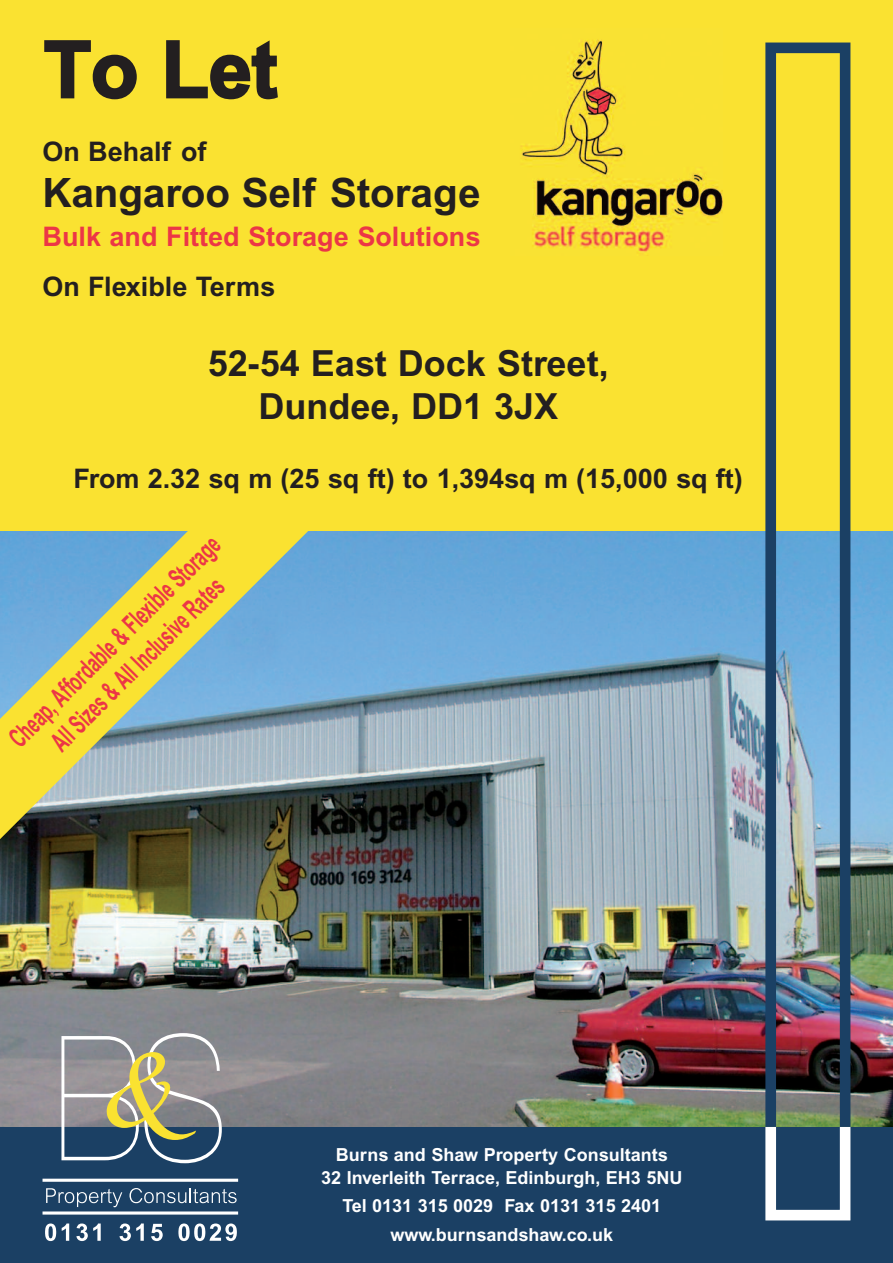
<style>
.page{position:relative;width:893px;height:1263px;background:#fff}
.page>*{position:absolute;margin:0;border:0;box-sizing:border-box;transform-origin:0 0}
.t1{font:700 78px "Arial";color:#231f20}
.t2{font:700 40.5px "Arial";color:#231f20}
.t3{font:700 36px/43.2px "Arial";color:#231f20;text-align:center}
.t4{font:700 27px "Arial";color:#231f20}
.t5{font:700 27px/32.4px "Arial";color:#ec3646;text-align:center;scale:.6 1}
.t6{font:700 27px "Arial";color:#ec3646}
.t7{font:700 18px/22.5px "Arial";color:#fff;text-align:center}
</style>
<div class="page">
<div style="left:0;top:0;width:893px;height:531px;background:#fae231"></div>
<img style="left:0;top:531px;width:893px;height:596px">
<div style="left:0;top:1127px;width:893px;height:136px;background:#1b4064"></div>
<div style="left:765px;top:1121px;width:85px;height:99px;border:11px solid #fff"></div>
<div style="left:765px;top:43px;width:85px;height:1089px;border:11px solid #1b4064"></div>
<img style="left:521px;top:39px;width:202px;height:214px">
<svg style="left:46px;top:1188px;width:76px;height:19px"></svg>
<svg style="left:129px;top:1188px;width:108px;height:15px"></svg>
<svg style="left:45px;top:1223px;width:11px;height:18px"></svg>
<svg style="left:62px;top:1223px;width:7px;height:18px"></svg>
<svg style="left:76px;top:1223px;width:25px;height:18px"></svg>
<svg style="left:119px;top:1223px;width:25px;height:18px"></svg>
<svg style="left:151px;top:1224px;width:12px;height:17px"></svg>
<svg style="left:178px;top:1223px;width:59px;height:18px"></svg>
<hr style="left:43px;top:1211px;width:195px;height:3px;background:#fff">
<hr style="left:43px;top:1179px;width:195px;height:3px;background:#fff">
<svg style="left:61px;top:1033px;width:161px;height:130px"></svg>
<svg style="left:0;top:531px;width:337px;height:332px;background:#91a487"></svg>
<h1 class="t1" style="left:44px;top:41px;width:235px">To Let</h1>
<h3 class="t4" style="left:43px;top:142px;width:166px">On Behalf of</h3>
<h2 class="t2" style="left:43px;top:178px;width:439px">Kangaroo Self Storage</h2>
<h3 class="t6" style="left:43px;top:227px;width:439px">Bulk and Fitted Storage Solutions</h3>
<h3 class="t4" style="left:43px;top:277px;width:234px">On Flexible Terms</h3>
<h3 class="t3" style="left:208px;top:345px;width:402px">52-54 East Dock Street,<br>Dundee, DD1 3JX</h3>
<h3 class="t4" style="left:74px;top:469px;width:671px">From 2.32 sq m (25 sq ft) to 1,394sq m (15,000 sq ft)</h3>
<h3 class="t5" style="left:4px;top:733px;width:479px;rotate:-45deg">Cheap, Affordable &amp; Flexible Storage<br>All Sizes &amp; All Inclusive Rates</h3>
<p class="t7" style="left:321px;top:1145px;width:363px">Burns and Shaw Property Consultants<br>32 Inverleith Terrace, Edinburgh, EH3 5NU</p>
<p class="t7" style="left:342px;top:1193px;width:320px;line-height:28.5px">Tel 0131 315 0029 Fax 0131 315 2401 www.burnsandshaw.co.uk</p>
</div>
